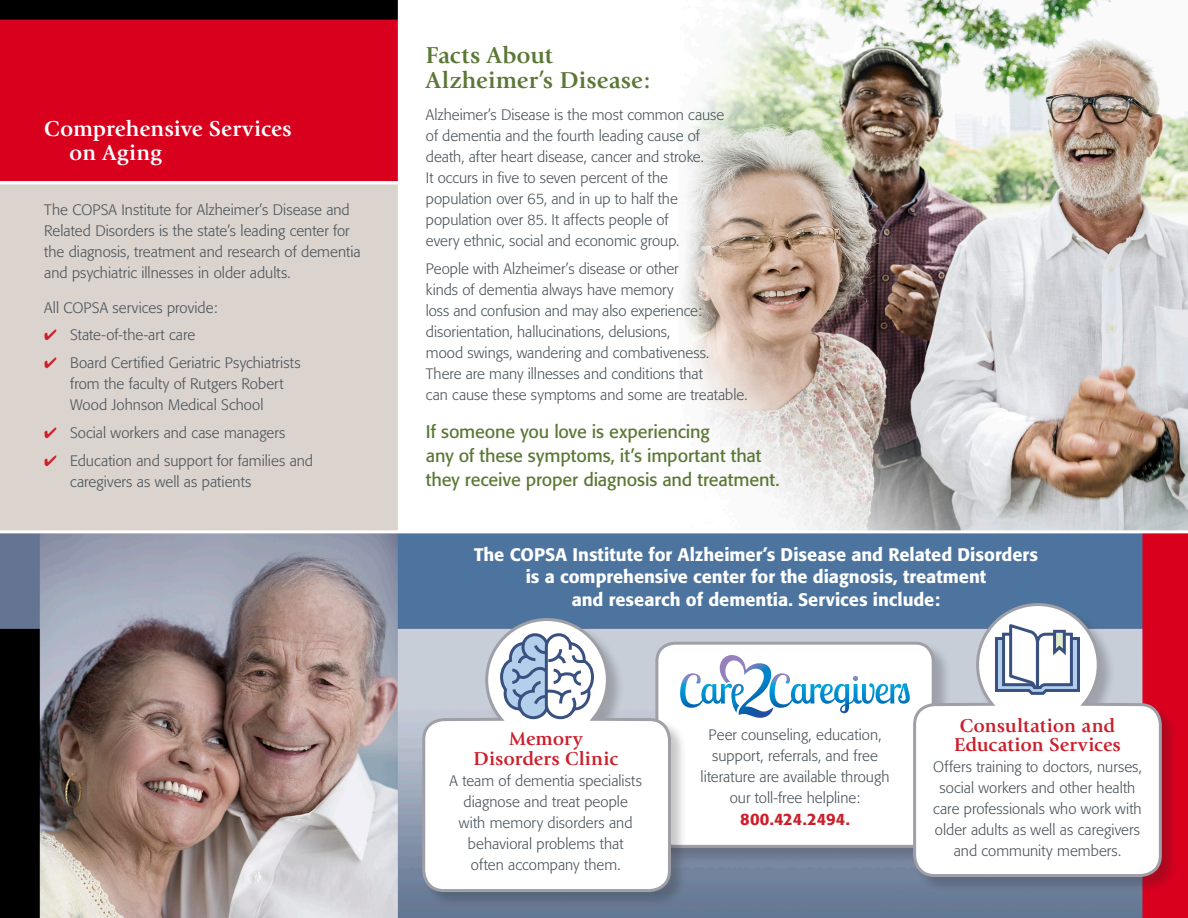
<style>
.page{position:relative;width:1188px;height:918px;background:#fff}
.page>*{position:absolute;margin:0;border:0;box-sizing:border-box;transform-origin:0 0}
.t1{font:700 24px/25.5px "Giovanni";letter-spacing:.005em;color:#5b7735}
.t2{font:700 22.5px/24px "Giovanni";letter-spacing:.005em;color:#fff}
.t3{font:700 19.5px/19.5px "Giovanni";letter-spacing:.005em;color:#cb202c;text-align:center}
.t4{font:500 18px/22.5px "Formata";color:#fff;text-align:center}
.t5{font:18px/24px "Formata";letter-spacing:-.005em;color:#5b7735}
.t6{font:500 16.5px "Formata";letter-spacing:-.005em;color:#cb202c}
.t7{font:300 15px/21px "Formata";color:#49535a}
.s1{color:#cb202c}
</style>
<div class="page">
<img style="left:0;top:0;width:1188px;height:918px">
<div style="left:656px;top:642px;width:295px;height:222px;background:#231f20;opacity:.25"></div>
<div style="left:657px;top:643px;width:276px;height:203px;background:#fff;border-radius:18px"></div>
<div style="left:655px;top:642px;width:280px;height:206px;border:3px solid #9fa0a7;border-radius:18px"></div>
<svg style="left:688px;top:655px;width:222px;height:63px"></svg>
<div style="left:422px;top:618px;width:266px;height:291px;background:#231f20;opacity:.25"></div>
<svg style="left:421px;top:617px;width:251px;height:277px"></svg>
<svg style="left:499px;top:632px;width:97px;height:89px"></svg>
<div style="left:913px;top:603px;width:265px;height:291px;background:#231f20;opacity:.25"></div>
<svg style="left:912px;top:602px;width:251px;height:277px"></svg>
<svg style="left:993px;top:622px;width:89px;height:74px"></svg>
<hr style="left:0;top:530px;width:1188px;height:3px;background:#fff">
<hr style="left:0;top:181px;width:401px;height:3px;background:#fff">
<p class="t2" style="left:69px;top:117px;width:224px;text-indent:-25px">Comprehensive Services on Aging</p>
<p class="t7" style="left:44px;top:200px;width:318px">The COPSA Institute for Alzheimer’s Disease and Related Disorders is the state’s leading center for the diagnosis, treatment and research of dementia and psychiatric illnesses in older adults.</p>
<p class="t7" style="left:44px;top:297px;width:175px">All COPSA services provide:</p>
<p class="t7" style="left:44px;top:325px;width:153px"><span class="s1">✔</span> State-of-the-art care</p>
<p class="t7" style="left:70px;top:353px;width:232px;text-indent:-26px"><span class="s1">✔</span> Board Certified Geriatric Psychiatrists from the faculty of Rutgers Robert<br>Wood Johnson Medical School</p>
<p class="t7" style="left:44px;top:422px;width:243px"><span class="s1">✔</span> Social workers and case managers</p>
<p class="t7" style="left:70px;top:450px;width:245px;text-indent:-26px"><span class="s1">✔</span> Education and support for families and caregivers as well as patients</p>
<p class="t1" style="left:426px;top:42px;width:226px">Facts About<br>Alzheimer’s Disease:</p>
<p class="t7" style="left:426px;top:104px;width:300px">Alzheimer’s Disease is the most common cause of dementia and the fourth leading cause of death, after heart disease, cancer and stroke.<br>It occurs in five to seven percent of the population over 65, and in up to half the population over 85. It affects people of<br>every ethnic, social and economic group.</p>
<p class="t7" style="left:426px;top:258px;width:323px">People with Alzheimer’s disease or other<br>kinds of dementia always have memory<br>loss and confusion and may also experience: disorientation, hallucinations, delusions,<br>mood swings, wandering and combativeness.<br>There are many illnesses and conditions that<br>can cause these symptoms and some are treatable.</p>
<p class="t5" style="left:426px;top:420px;width:355px">If someone you love is experiencing<br>any of these symptoms, it’s important that they receive proper diagnosis and treatment.</p>
<p class="t4" style="left:474px;top:543px;width:565px">The COPSA Institute for Alzheimer’s Disease and Related Disorders is a comprehensive center for the diagnosis, treatment<br>and research of dementia. Services include:</p>
<p class="t3" style="left:474px;top:729px;width:146px">Memory<br>Disorders Clinic</p>
<p class="t7" style="left:450px;top:770px;width:194px;text-align:center">A team of dementia specialists diagnose and treat people with memory disorders and behavioral problems that<br>often accompany them.</p>
<p class="t7" style="left:701px;top:724px;width:190px;text-align:center">Peer counseling, education, support, referrals, and free literature are available through our toll-free helpline:</p>
<p class="t6" style="left:740px;top:809px;width:111px">800.424.2494.</p>
<p class="t3" style="left:954px;top:716px;width:168px">Consultation and<br>Education Services</p>
<p class="t7" style="left:933px;top:757px;width:210px;text-align:center">Offers training to doctors, nurses, social workers and other health care professionals who work with older adults as well as caregivers and community members.</p>
</div>
